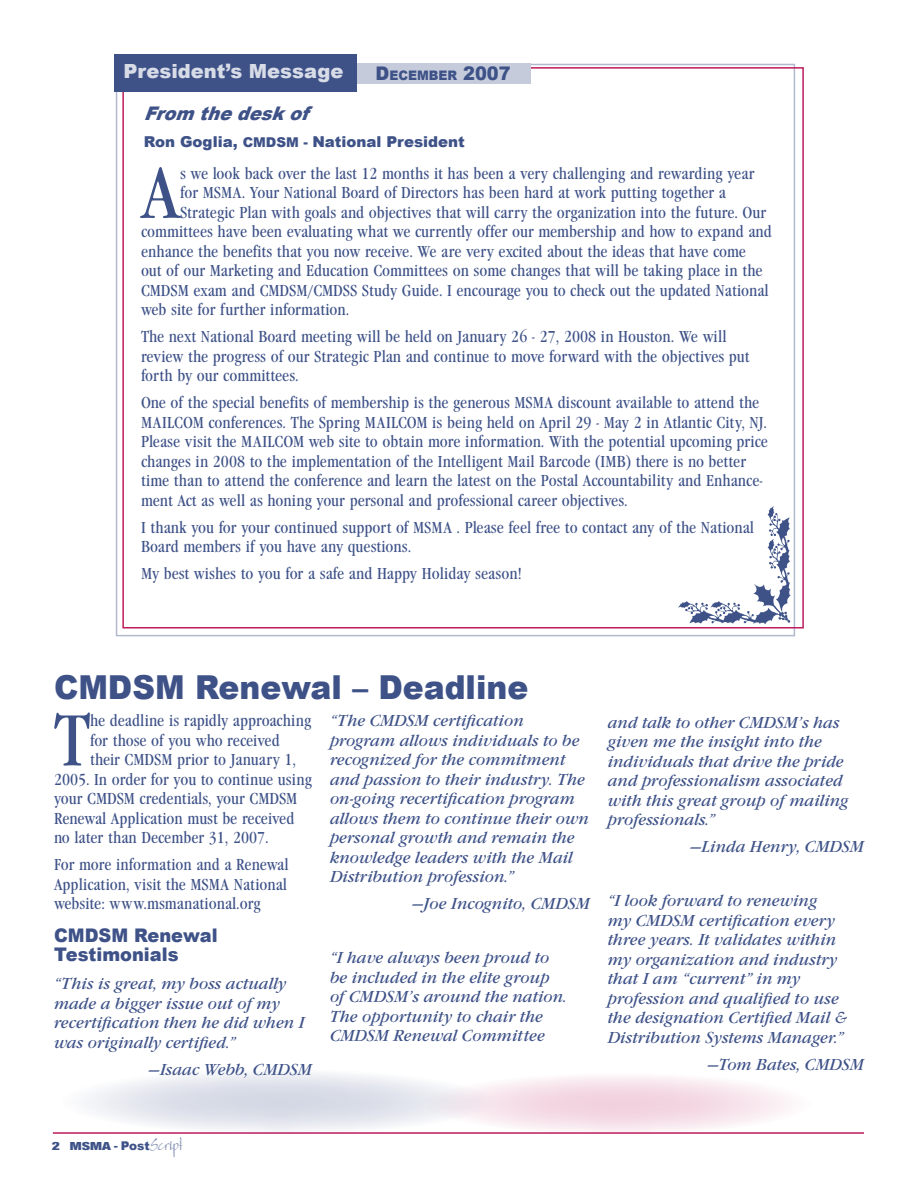
<style>
.page{position:relative;width:918px;height:1188px;background:#fff}
.page>*{position:absolute;margin:0;border:0;box-sizing:border-box;transform-origin:0 0}
.t1{font:74.85px "Garamond Condensed Book DTC";color:#3e5288}
.t2{font:900 33px "Arial";color:#3e5288;scale:.95 1}
.t3{font:900 19.5px "Arial";color:#d8dce7}
.t4{font:900 18.75px/19.5px "Arial";color:#3e5288;scale:.95 1}
.t5{font:italic 900 18.75px "Arial";color:#3e5288;scale:.95 1}
.t6{font:16.5px/19.5px "Garamond Condensed Book DTC";color:#3e5288}
.t7{font:16.5px/19.5px "Garamond Book Italic DTC";color:#3e5288}
.t8{font:900 15px "Arial";color:#3e5288}
.t9{font:900 13.2px "Arial";color:#3e5288;scale:.95 1}
.t10{font:12px "Sans Black Condensed DTC";color:#3e5288;scale:1.4 1}
.s1{font-size:18.75px}
.s2{font-size:13.5px}
.s3{font-family:"Arial";font-weight:900}
.s4{font-family:"Bergell Let Plain";font-size:16.5px;color:#7886ac}
</style>
<div class="page">
<hr style="left:53px;top:1132px;width:811px;height:2px;background:#bd1b5c">
<svg style="left:60px;top:1069px;width:435px;height:65px"></svg>
<svg style="left:423px;top:1073px;width:390px;height:61px"></svg>
<div style="left:142px;top:64px;width:388px;height:20px;background:#c5cbdb"></div>
<div style="left:114px;top:54px;width:242px;height:37px;background:#3e5288"></div>
<img style="left:679px;top:506px;width:112px;height:118px">
<p class="t3" style="left:123px;top:57px;width:222px">President’s Message</p>
<p class="t9" style="left:376px;top:65px;width:144px"><span class="s1">D</span>ECEMBER <span class="s1">2007</span></p>
<p class="t5" style="left:144px;top:100px;width:184px">From thedeskof</p>
<p class="t8" style="left:144px;top:131px;width:323px">Ron Goglia, <span class="s2">CMDSM -</span> National President</p>
<h1 class="t1" style="left:141px;top:151px;width:41px">A</h1>
<p class="t6" style="left:180px;top:164px;width:576px">s we look back over the last 12 months it has been a very challenging and rewarding year</p>
<p class="t6" style="left:180px;top:183px;width:547px">for MSMA. Your National Board of Directors has been hard at work putting together a</p>
<p class="t6" style="left:180px;top:203px;width:588px">Strategic Plan with goals and objectives that will carry the organization into the future. Our</p>
<p class="t6" style="left:141px;top:222px;width:633px">committees have been evaluating what we currently offer our membership and how to expand and</p>
<p class="t6" style="left:141px;top:242px;width:607px">enhance the benefits that you now receive. We are very excited about the ideas that have come</p>
<p class="t6" style="left:141px;top:261px;width:623px">out of our Marketing and Education Committees on some changes that will be taking place in the</p>
<p class="t6" style="left:141px;top:281px;width:629px">CMDSM exam and CMDSM/CMDSS Study Guide. I encourage you to check out the updated National</p>
<p class="t6" style="left:141px;top:300px;width:210px">web site for further information.</p>
<p class="t6" style="left:141px;top:327px;width:610px">The next National Board meeting will be held on January 26 - 27, 2008 in Houston. We will review the progress of our Strategic Plan and continue to move forward with the objectives put forth by our committees.</p>
<p class="t6" style="left:141px;top:393px;width:629px">One of the special benefits of membership is the generous MSMA discount available to attend the MAILCOM conferences. The Spring MAILCOM is being held on April 29 - May 2 in Atlantic City, NJ.<br>Please visit the MAILCOM web site to obtain more information. With the potential upcoming price changes in 2008 to the implementation of the Intelligent Mail Barcode (IMB) there is no better time than to attend the conference and learn the latest on the Postal Accountability and Enhance&shy;ment Act as well as honing your personal and professional career objectives.</p>
<p class="t6" style="left:141px;top:518px;width:615px">I thank you for your continued support of MSMA . Please feel free to contact any of the National<br>Board members if you have any questions.</p>
<p class="t6" style="left:141px;top:564px;width:382px">My best wishes to you for a safe and Happy Holiday season!</p>
<h2 class="t2" style="left:54px;top:663px;width:501px">CMDSM Renewal – Deadline</h2>
<h1 class="t1" style="left:54px;top:699px;width:38px">T</h1>
<p class="t6" style="left:90px;top:711px;width:223px">he deadline is rapidly approaching</p>
<p class="t7" style="left:330px;top:711px;width:260px">“The CMDSM certification program allows individuals to be recognized for the commitment and passion to their industry. The on-going recertification program allows them to continue their own personal growth and remain the knowledge leaders with the Mail<br>Distribution profession.”</p>
<p class="t7" style="left:412px;top:894px;width:179px">—Joe Incognito, CMDSM</p>
<p class="t7" style="left:330px;top:948px;width:239px">“I have always been proud to be included in the elite group of CMDSM’s around the nation.<br>The opportunity to chair the<br>CMDSM Renewal Committee</p>
<p class="t6" style="left:90px;top:731px;width:191px">for those of you who received</p>
<p class="t6" style="left:90px;top:750px;width:208px">their CMDSM prior to January 1,</p>
<p class="t6" style="left:54px;top:770px;width:259px">2005. In order for you to continue using</p>
<p class="t6" style="left:54px;top:789px;width:245px">your CMDSM credentials, your CMDSM</p>
<p class="t6" style="left:54px;top:809px;width:242px">Renewal Application must be received</p>
<p class="t6" style="left:54px;top:828px;width:216px">no later than December 31, 2007.</p>
<p class="t6" style="left:54px;top:855px;width:236px;text-align:justify">For more information and a Renewal Application, visit the MSMA National website: www.msmanational.org</p>
<p class="t4" style="left:54px;top:925px;width:174px">CMDSM Renewal<br>Testimonials</p>
<p class="t7" style="left:54px;top:974px;width:252px">“This is great, my boss actually made a bigger issue out of my recertification then he did when I was originally certified.”</p>
<p class="t7" style="left:149px;top:1060px;width:165px">—Isaac Webb, CMDSM</p>
<p class="t7" style="left:608px;top:713px;width:242px">and talk to other CMDSM’s has given me the insight into the individuals that drive the pride and professionalism associated with this great group of mailing professionals.”</p>
<p class="t7" style="left:690px;top:837px;width:175px">—Linda Henry, CMDSM</p>
<p class="t7" style="left:608px;top:891px;width:241px">“I look forward to renewing<br>my CMDSM certification every three years. It validates within my organization and industry that I am “current” in my profession and qualified to use the designation Certified Mail &amp;<br>Distribution Systems Manager.”</p>
<p class="t7" style="left:707px;top:1055px;width:158px">—Tom Bates, CMDSM</p>
<p class="t10" style="left:52px;top:1139px;width:95px">2 MSMA - <span class="s3">Post</span><span class="s4">Script</span></p>
</div>
